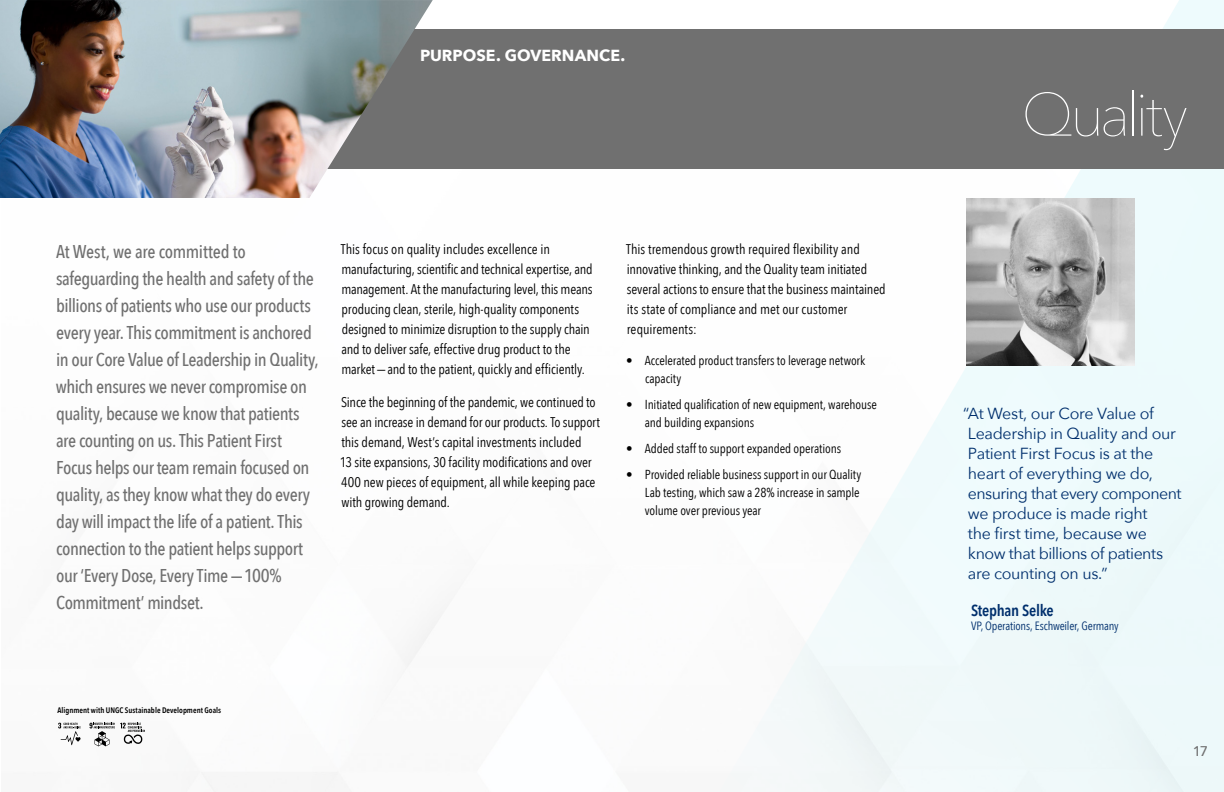
<style>
.page{position:relative;width:1224px;height:792px;background:#fff}
.page>*{position:absolute;margin:0;border:0;box-sizing:border-box;transform-origin:0 0}
.t1{font:200 60px "Avenir Next";letter-spacing:-.07em;color:#fff}
.t2{font:500 18.5px/27px "Avenir Next Condensed";letter-spacing:-.025em;color:#707070}
.t3{font:16px/20px "Avenir Next";letter-spacing:-.025em;color:#002f6d}
.t4{font:700 16px "Avenir Next";color:#fff}
.t5{font:600 16px "Avenir Next Condensed";letter-spacing:-.015em;color:#002f6d}
.t6{font:14px/20px "Avenir Next Condensed";letter-spacing:-.01em;color:#000}
.t7{font:500 14px "Avenir Next";color:#707070}
.t8{font:13px/18px "Avenir Next Condensed";letter-spacing:-.01em;color:#000}
.t9{font:12px "Avenir Next Condensed";letter-spacing:-.015em;color:#002f6d}
.t10{font:600 8px "Avenir Next Condensed";letter-spacing:.005em;color:#000}
</style>
<div class="page">
<svg style="left:730px;top:0;width:494px;height:792px;fill:#f0fbfc"></svg>
<div style="left:0;top:29px;width:1224px;height:140px;background:#707070"></div>
<svg style="left:58px;top:723px;width:23px;height:22px"></svg>
<svg style="left:90px;top:722px;width:25px;height:25px"></svg>
<svg style="left:89px;top:723px;width:56px;height:23px"></svg>
<img style="left:0;top:0;width:433px;height:198px">
<img style="left:967px;top:198px;width:168px;height:168px">
<p class="t4" style="left:420px;top:41px;width:207px">PURPOSE. GOVERNANCE.</p>
<p class="t2" style="left:56px;top:238px;width:264px">At West, we are committed to safeguarding the health and safety of the billions of patients who use our products every year. This commitment is anchored in our Core Value of Leadership in Quality, which ensures we never compromise on quality, because we know that patients are counting on us. This Patient First Focus helps our team remain focused on quality, as they know what they do every day will impact the life of a patient. This connection to the patient helps support our ‘Every Dose, Every Time —100% Commitment’ mindset.</p>
<p class="t6" style="left:341px;top:238px;width:253px">This focus on quality includes excellence in manufacturing, scientific and technical expertise, and management. At the manufacturing level, this means producing clean, sterile, high-quality components designed to minimize disruption to the supply chain and to deliver safe, effective drug product to the market—and to the patient, quickly and efficiently.</p>
<p class="t6" style="left:340px;top:392px;width:262px">Since the beginning of the pandemic, we continued to see an increase in demand for our products. To support this demand, West’s capital investments included<br>13 site expansions, 30 facility modifications and over 400 new pieces of equipment, all while keeping pace with growing demand.</p>
<p class="t6" style="left:626px;top:238px;width:261px">This tremendous growth required flexibility and innovative thinking, and the Quality team initiated several actions to ensure that the business maintained its state of compliance and met our customer requirements:</p>
<p class="t8" style="left:645px;top:351px;width:222px;text-indent:-19px">• Accelerated product transfers to leverage network capacity</p>
<p class="t8" style="left:645px;top:395px;width:234px;text-indent:-19px">• Initiated qualification of new equipment, warehouse and building expansions</p>
<p class="t8" style="left:626px;top:439px;width:217px">• Added staff to support expanded operations</p>
<p class="t8" style="left:645px;top:465px;width:218px;text-indent:-19px">• Provided reliable business support in our Quality<br>Lab testing, which saw a 28% increase in sample volume over previous year</p>
<p class="t10" style="left:57px;top:703px;width:165px">Alignment with UNGC Sustainable Development Goals</p>
<p class="t1" style="left:1021px;top:64px;width:168px">Quality</p>
<p class="t3" style="left:963px;top:403px;width:220px">“At West, our Core Value of<br>Leadership in Quality and our<br>Patient First Focus is at the heart of everything we do, ensuring that every component we produce is made right<br>the first time, because we know that billions of patients are counting on us.”</p>
<p class="t5" style="left:971px;top:596px;width:84px">Stephan Selke</p>
<p class="t9" style="left:971px;top:615px;width:149px">VP, Operations, Eschweiler, Germany</p>
<p class="t7" style="left:1193px;top:739px;width:17px">17</p>
</div>
